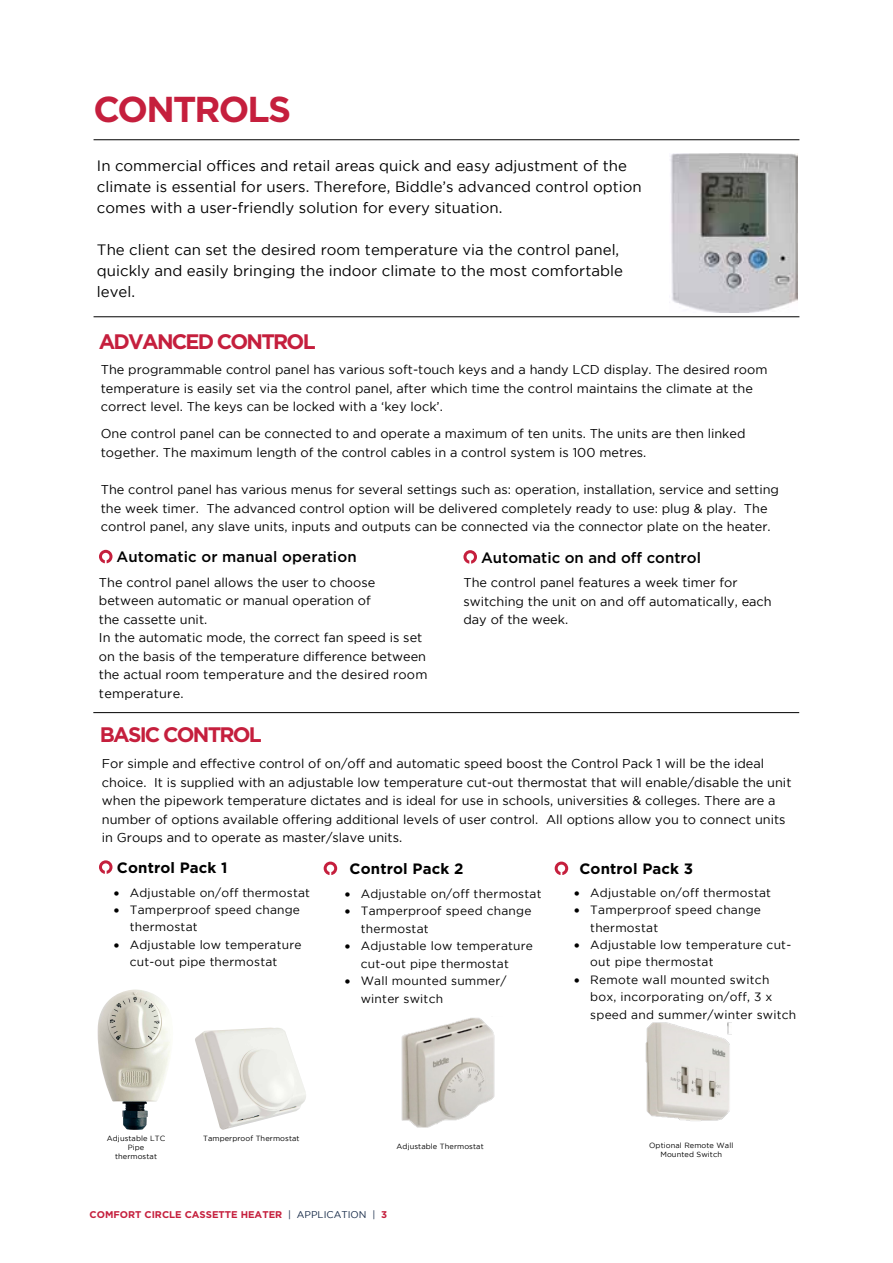
<style>
.page{position:relative;width:893px;height:1263px;background:#fff}
.page>*{position:absolute;margin:0;border:0;box-sizing:border-box;transform-origin:0 0}
.t1{font:700 36px "Gotham";letter-spacing:-.05em;color:#c51f3d}
.t2{font:700 21px "Gotham";letter-spacing:-.085em;color:#c51f3d}
.t3{font:15px/21px "Gotham";color:#000}
.t4{font:500 15px "Gotham";letter-spacing:.01em;color:#000}
.t5{font:700 15px "Gotham";letter-spacing:.01em;color:#000}
.t6{font:12.75px/18.6px "Gotham";color:#000}
.t7{font:12px/17.4px "Gotham";letter-spacing:.02em;color:#000}
.t8{font:700 9.75px "Gotham";color:#c51f3d}
.t9{font:7.5px/9px "Gotham";letter-spacing:.01em;color:#000;text-align:center}
.s1{font-weight:400;color:#142846}
</style>
<div class="page">
<svg style="left:99px;top:550px;width:14px;height:13px"></svg>
<svg style="left:463px;top:550px;width:14px;height:14px"></svg>
<img style="left:670px;top:154px;width:127px;height:158px">
<svg style="left:99px;top:860px;width:14px;height:14px"></svg>
<svg style="left:324px;top:861px;width:13px;height:14px"></svg>
<svg style="left:555px;top:861px;width:13px;height:14px"></svg>
<img style="left:98px;top:989px;width:72px;height:141px">
<img style="left:195px;top:1027px;width:111px;height:103px">
<img style="left:401px;top:1017px;width:94px;height:111px">
<img style="left:645px;top:1022px;width:87px;height:99px">
<hr style="left:93px;top:712px;width:706px;height:1px;background:#000">
<hr style="left:94px;top:316px;width:705px;height:1px;background:#000">
<hr style="left:94px;top:139px;width:705px;height:1px;background:#000">
<h1 class="t1" style="left:94px;top:86px;width:199px">CONTROLS</h1>
<p class="t3" style="left:97px;top:155px;width:546px">In commercial offices and retail areas quick and easy adjustment of the climate is essential for users. Therefore, Biddle’s advanced control option comes with a user-friendly solution for every situation.</p>
<p class="t3" style="left:97px;top:239px;width:527px">The client can set the desired room temperature via the control panel, quickly and easily bringing the indoor climate to the most comfortable level.</p>
<h2 class="t2" style="left:99px;top:329px;width:218px">ADVANCED CONTROL</h2>
<p class="t6" style="left:101px;top:360px;width:668px">The programmable control panel has various soft-touch keys and a handy LCD display. The desired room temperature is easily set via the control panel, after which time the control maintains the climate at the correct level. The keys can be locked with a ‘key lock’.</p>
<p class="t6" style="left:101px;top:424px;width:646px">One control panel can be connected to and operate a maximum of ten units. The units are then linked together. The maximum length of the control cables in a control system is 100 metres.</p>
<p class="t6" style="left:101px;top:480px;width:680px">The control panel has various menus for several settings such as: operation, installation, service and setting the week timer. The advanced control option will be delivered completely ready to use: plug &amp; play. The control panel, any slave units, inputs and outputs can be connected via the connector plate on the heater.</p>
<p class="t4" style="left:117px;top:547px;width:242px">Automatic or manual operation</p>
<p class="t6" style="left:99px;top:573px;width:330px">The control panel allows the user to choose between automatic or manual operation of<br>the cassette unit.<br>In the automatic mode, the correct fan speed is set on the basis of the temperature difference between the actual room temperature and the desired room temperature.</p>
<p class="t4" style="left:481px;top:548px;width:221px">Automatic on and off control</p>
<p class="t6" style="left:463px;top:573px;width:310px">The control panel features a week timer for switching the unit on and off automatically, each day of the week.</p>
<h2 class="t2" style="left:100px;top:722px;width:164px">BASIC CONTROL</h2>
<p class="t6" style="left:102px;top:754px;width:691px">For simple and effective control of on/off and automatic speed boost the Control Pack 1 will be the ideal choice. It is supplied with an adjustable low temperature cut-out thermostat that will enable/disable the unit when the pipework temperature dictates and is ideal for use in schools, universities &amp; colleges. There are a number of options available offering additional levels of user control. All options allow you to connect units in Groups and to operate as master/slave units.</p>
<p class="t5" style="left:117px;top:859px;width:112px">Control Pack 1</p>
<p class="t7" style="left:114px;top:883px;width:198px">• Adjustable on/off thermostat</p>
<p class="t7" style="left:130px;top:901px;width:172px;text-indent:-16px">• Tamperproof speed change thermostat</p>
<p class="t7" style="left:130px;top:936px;width:173px;text-indent:-16px">• Adjustable low temperature cut-out pipe thermostat</p>
<p class="t5" style="left:350px;top:860px;width:115px">Control Pack 2</p>
<p class="t5" style="left:579px;top:860px;width:115px">Control Pack 3</p>
<p class="t7" style="left:574px;top:883px;width:198px">• Adjustable on/off thermostat</p>
<p class="t7" style="left:590px;top:901px;width:172px;text-indent:-16px">• Tamperproof speed change thermostat</p>
<p class="t7" style="left:590px;top:936px;width:202px;text-indent:-16px">• Adjustable low temperature cut&shy;out pipe thermostat</p>
<p class="t7" style="left:590px;top:971px;width:207px;text-indent:-16px">• Remote wall mounted switch box, incorporating on/off, 3 x speed and summer/winter switch</p>
<p class="t7" style="left:345px;top:885px;width:198px">• Adjustable on/off thermostat</p>
<p class="t7" style="left:361px;top:902px;width:172px;text-indent:-16px">• Tamperproof speed change thermostat</p>
<p class="t7" style="left:361px;top:937px;width:174px;text-indent:-16px">• Adjustable low temperature cut-out pipe thermostat</p>
<p class="t7" style="left:361px;top:972px;width:147px;text-indent:-16px">• Wall mounted summer/ winter switch</p>
<p class="t9" style="left:107px;top:1134px;width:60px">Adjustable LTC<br>Pipe thermostat</p>
<p class="t9" style="left:203px;top:1133px;width:98px">Tamperproof Thermostat</p>
<p class="t9" style="left:397px;top:1141px;width:89px">Adjustable Thermostat</p>
<p class="t9" style="left:649px;top:1141px;width:86px">Optional Remote Wall<br>Mounted Switch</p>
<p class="t8" style="left:90px;top:1208px;width:299px">COMFORT CIRCLE CASSETTE HEATER <span class="s1">| APPLICATION |</span> 3</p>
</div>
